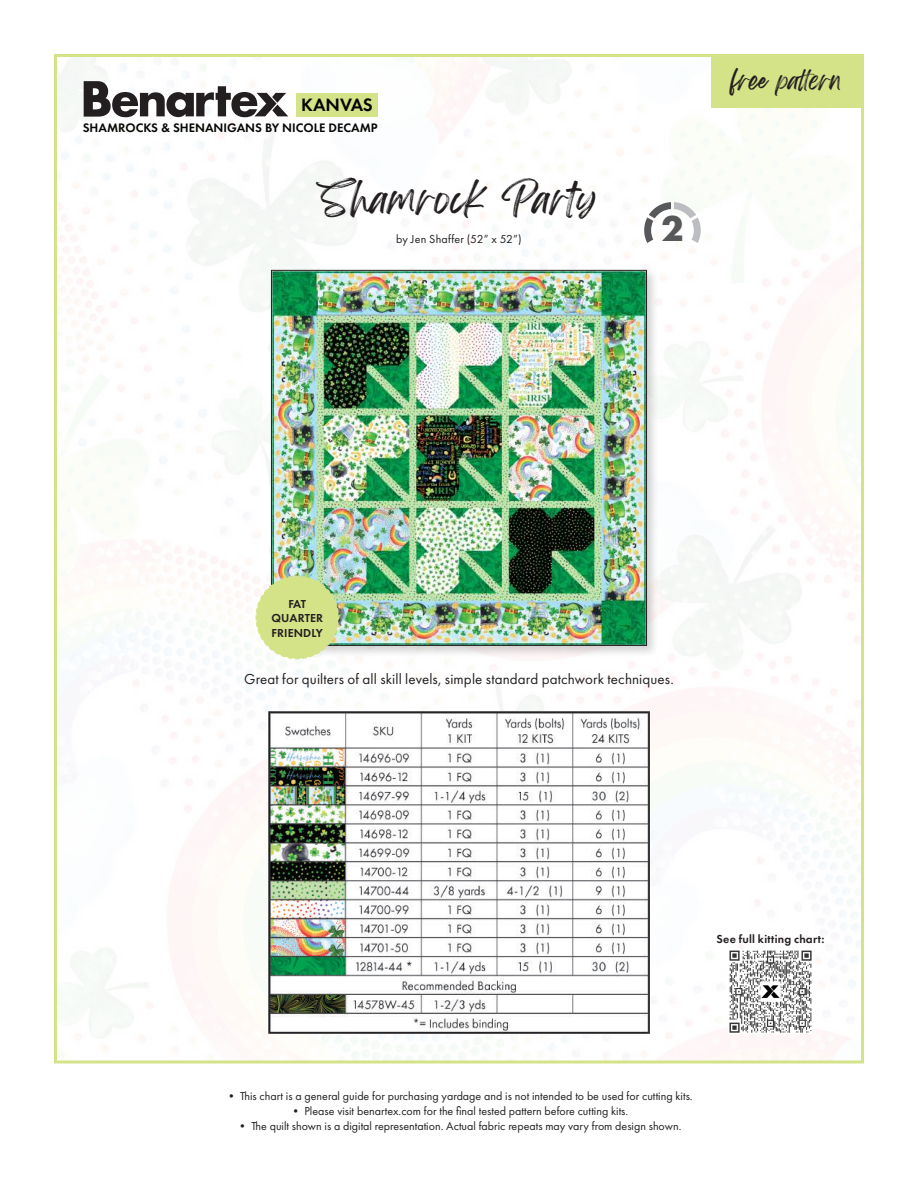
<style>
.page{position:relative;width:918px;height:1188px;background:#fff}
.page>*{position:absolute;margin:0;border:0;box-sizing:border-box;transform-origin:0 0}
.t1{font:700 37.5px "Futura PT";color:#57585a}
.t2{font:36px "Feeling Passionate";letter-spacing:.02em;color:#231f20}
.t3{font:22.5px "Feeling Passionate";letter-spacing:.02em;color:#231f20}
.t4{font:600 18.6px "Futura PT";color:#040503}
.t5{font:15px "Futura PT";letter-spacing:.01em;color:#231f20}
.t6{font:600 12.75px "Futura PT";color:#060705}
.t7{font:12px "Futura PT";color:#231f20}
.t8{font:600 12px/14.4px "Futura PT";letter-spacing:.015em;color:#231f20;text-align:center}
</style>
<div class="page">
<img style="left:58px;top:58px;width:802px;height:1002px">
<div style="left:296px;top:93px;width:82px;height:24px;background:#d5e388"></div>
<svg style="left:84px;top:81px;width:204px;height:36px"></svg>
<img style="left:268px;top:711px;width:382px;height:322px">
<img style="left:729px;top:950px;width:83px;height:83px">
<div style="left:711px;top:57px;width:151px;height:51px;background:#d5e388"></div>
<svg style="left:644px;top:202px;width:57px;height:41px"></svg>
<div style="left:268px;top:267px;width:391px;height:391px;background:#231f20;opacity:.2"></div>
<img style="left:273px;top:272px;width:372px;height:372px">
<img style="left:255px;top:575px;width:85px;height:85px">
<h3 class="t4" style="left:301px;top:94px;width:73px">KANVAS</h3>
<p class="t6" style="left:83px;top:120px;width:296px">SHAMROCKS &amp; SHENANIGANS BY NICOLE DECAMP</p>
<h2 class="t2" style="left:321px;top:170px;width:278px">Shamrock Party</h2>
<p class="t7" style="left:396px;top:232px;width:127px">by Jen Shaffer (52” x 52”)</p>
<h3 class="t3" style="left:731px;top:62px;width:112px">free pattern</h3>
<h1 class="t1" style="left:661px;top:204px;width:24px">2</h1>
<p class="t8" style="left:271px;top:596px;width:53px">FAT<br>QUARTER<br>FRIENDLY</p>
<p class="t5" style="left:244px;top:670px;width:431px">Great for quilters of all skill levels, simple standard patchwork techniques.</p>
<p class="t8" style="left:717px;top:932px;width:109px">See full kitting chart:</p>
<p class="t7" style="left:225px;top:1089px;width:469px">• This chart is a general guide for purchasing yardage and is not intended to be used for cutting kits.</p>
<p class="t7" style="left:290px;top:1104px;width:340px">• Please visit benartex.com for the final tested pattern before cutting kits.</p>
<p class="t7" style="left:237px;top:1119px;width:446px">• The quilt shown is a digital representation. Actual fabric repeats may vary from design shown.</p>
</div>
